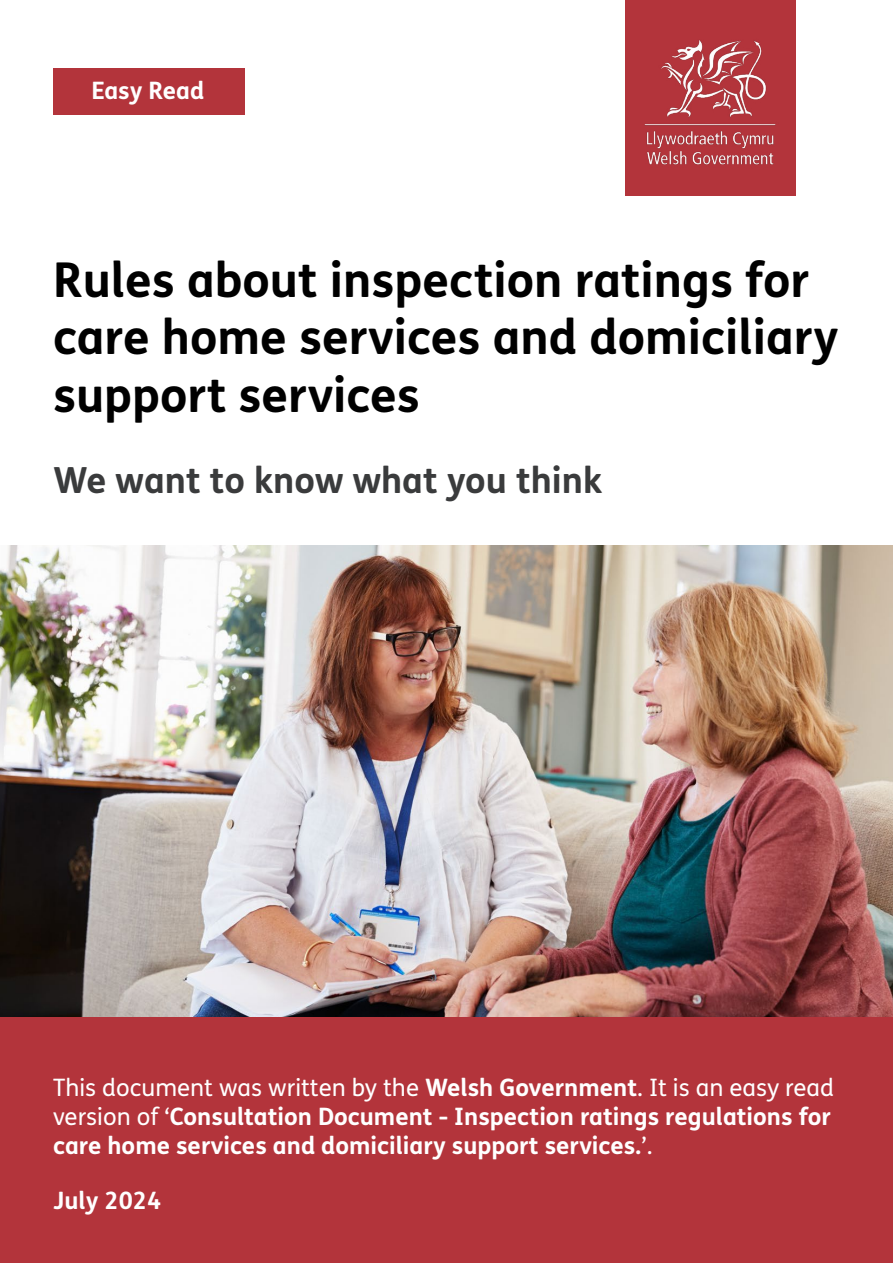
<style>
.page{position:relative;width:893px;height:1263px;background:#fff}
.page>*{position:absolute;margin:0;border:0;box-sizing:border-box;transform-origin:0 0}
.t1{font:700 48px/57.6px "FS Me Pro";color:#000}
.Cover_subheading_-_H2{font:700 36px "FS Me Pro";color:#3a3b3c}
.Bodytext_-_P{font:700 24px/28.8px "FS Me Pro";color:#fff}
.s1{font-weight:400}
</style>
<div class="page">
<img style="left:0;top:545px;width:893px;height:472px">
<div style="left:0;top:1017px;width:893px;height:246px;background:#b3343b"></div>
<div style="left:53px;top:68px;width:191px;height:47px;background:#b3343b"></div>
<div style="left:625px;top:0;width:170px;height:196px;background:#b3343b"></div>
<img style="left:644px;top:40px;width:132px;height:125px">
<p class="Bodytext_-_P" style="left:91px;top:75px;width:114px">Easy Read</p>
<h1 class="t1" style="left:53px;top:248px;width:787px">Rules about inspection ratings for care home services and domiciliary support services</h1>
<h2 class="Cover_subheading_-_H2" style="left:53px;top:453px;width:551px">We want to know what you think</h2>
<p class="Bodytext_-_P" style="left:53px;top:1072px;width:782px"><span class="s1">This document was written by the</span> Welsh Government<span class="s1">. It is an easy read version of ‘</span>Consultation Document - Inspection ratings regulations for care home services and domiciliary support services.<span class="s1">’.</span></p>
<p class="Bodytext_-_P" style="left:53px;top:1185px;width:110px">July 2024</p>
</div>
